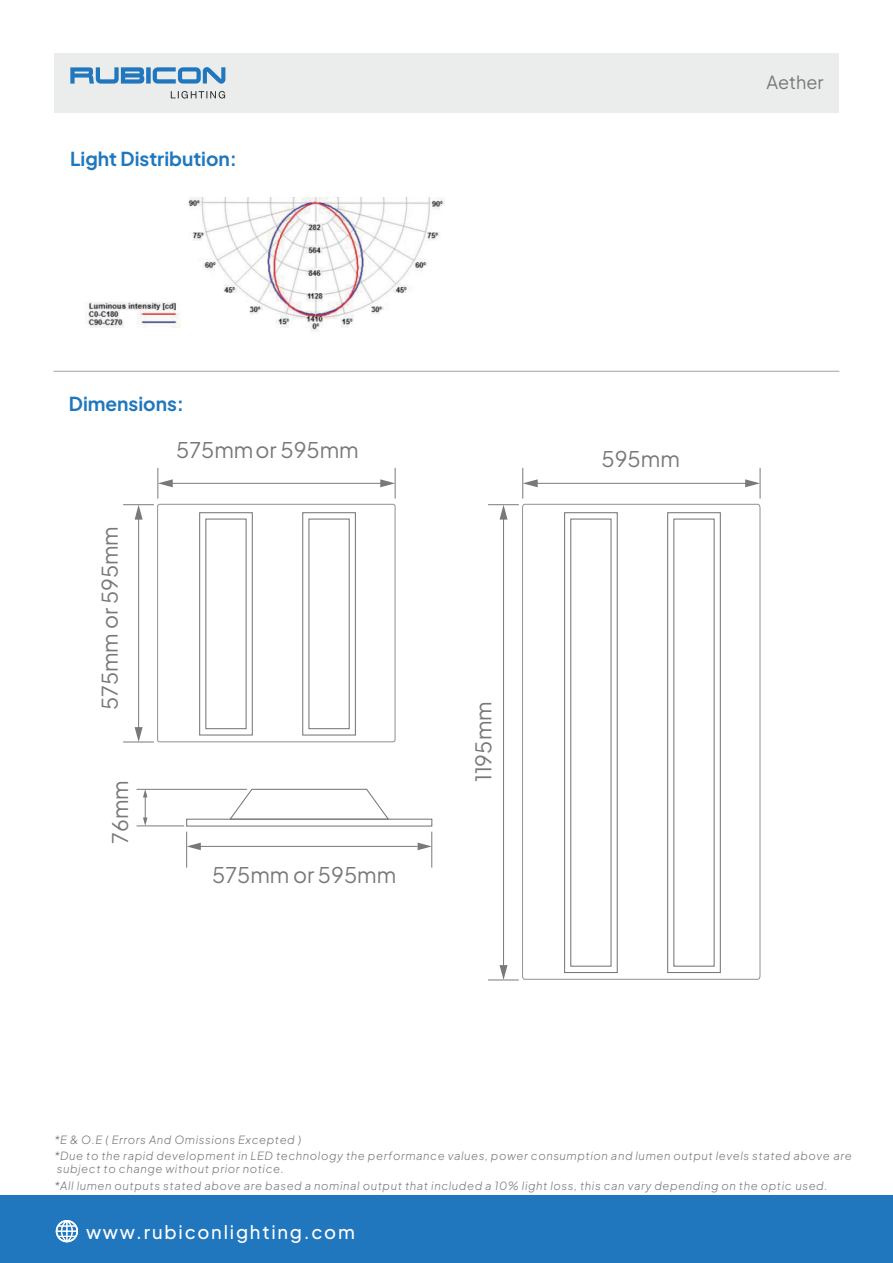
<style>
.page{position:relative;width:893px;height:1263px;background:#fff}
.page>*{position:absolute;margin:0;border:0;box-sizing:border-box;transform-origin:0 0}
.t1{font:21.45px "Plus Jakarta Sans";color:#797979}
.t2{font:700 19.2px "Plus Jakarta Sans";color:#1f77bd}
.t3{font:500 18.45px "Plus Jakarta Sans";letter-spacing:.095em;color:#fff}
.t4{font:18px "Plus Jakarta Sans";color:#787878}
.t5{font:italic 300 11.25px/15.8px "Plus Jakarta Sans";letter-spacing:.05em;color:#787878}
</style>
<div class="page">
<div style="left:54px;top:53px;width:785px;height:60px;background:#ebecec"></div>
<svg style="left:153px;top:68px;width:72px;height:16px"></svg>
<div style="left:146px;top:68px;width:5px;height:16px;background:#2077bd"></div>
<svg style="left:70px;top:68px;width:74px;height:16px"></svg>
<svg style="left:171px;top:91px;width:54px;height:8px"></svg>
<hr style="left:54px;top:371px;width:785px;height:1px;background:#bbb">
<hr style="left:137px;top:826px;width:47px;height:1px;background:#797979">
<hr style="left:137px;top:789px;width:110px;height:1px;background:#797979">
<div style="left:157px;top:504px;width:239px;height:238px;border:1px solid #959799;border-radius:2px"></div>
<svg style="left:143px;top:817px;width:4px;height:9px"></svg>
<hr style="left:145px;top:793px;width:1px;height:30px;background:#797979">
<svg style="left:143px;top:789px;width:4px;height:8px"></svg>
<hr style="left:158px;top:468px;width:1px;height:31px;background:#797979">
<hr style="left:395px;top:468px;width:1px;height:31px;background:#797979">
<svg style="left:380px;top:479px;width:15px;height:8px"></svg>
<svg style="left:158px;top:479px;width:15px;height:8px"></svg>
<div style="left:186px;top:819px;width:246px;height:8px;border:1px solid #797979"></div>
<svg style="left:228px;top:788px;width:162px;height:32px"></svg>
<hr style="left:164px;top:483px;width:218px;height:1px;background:#797979">
<hr style="left:123px;top:742px;width:31px;height:1px;background:#797979">
<hr style="left:123px;top:504px;width:31px;height:1px;background:#797979">
<svg style="left:135px;top:505px;width:8px;height:15px"></svg>
<svg style="left:135px;top:727px;width:8px;height:15px"></svg>
<hr style="left:138px;top:514px;width:1px;height:218px;background:#797979">
<div style="left:302px;top:512px;width:54px;height:223px;border:1px solid #797979"></div>
<div style="left:308px;top:518px;width:42px;height:211px;border:1px solid #797979"></div>
<div style="left:199px;top:512px;width:54px;height:223px;border:1px solid #797979"></div>
<div style="left:205px;top:518px;width:42px;height:211px;border:1px solid #797979"></div>
<hr style="left:522px;top:468px;width:1px;height:31px;background:#797979">
<hr style="left:760px;top:468px;width:1px;height:31px;background:#797979">
<svg style="left:745px;top:479px;width:15px;height:8px"></svg>
<svg style="left:523px;top:479px;width:15px;height:8px"></svg>
<hr style="left:529px;top:483px;width:218px;height:1px;background:#797979">
<hr style="left:488px;top:980px;width:31px;height:1px;background:#797979">
<hr style="left:488px;top:504px;width:31px;height:1px;background:#797979">
<svg style="left:500px;top:505px;width:7px;height:15px"></svg>
<svg style="left:500px;top:965px;width:7px;height:15px"></svg>
<hr style="left:503px;top:514px;width:1px;height:451px;background:#797979">
<svg style="left:522px;top:503px;width:239px;height:477px"></svg>
<img style="left:86px;top:198px;width:359px;height:134px">
<div style="left:0;top:1196px;width:893px;height:67px;background:#2077bd"></div>
<svg style="left:56px;top:1220px;width:22px;height:22px"></svg>
<hr style="left:186px;top:832px;width:1px;height:35px;background:#787878">
<hr style="left:431px;top:832px;width:1px;height:35px;background:#787878">
<hr style="left:193px;top:846px;width:225px;height:1px;background:#787878">
<svg style="left:418px;top:843px;width:14px;height:7px"></svg>
<svg style="left:187px;top:843px;width:14px;height:7px"></svg>
<h2 class="t2" style="left:70px;top:142px;width:169px">Light Distribution:</h2>
<h2 class="t2" style="left:69px;top:387px;width:117px">Dimensions:</h2>
<h1 class="t1" style="left:92px;top:710px;width:186px;rotate:-90deg">575mm or 595mm</h1>
<h1 class="t1" style="left:103px;top:844px;width:65px;rotate:-90deg">76mm</h1>
<h1 class="t1" style="left:176px;top:432px;width:184px">575mmor 595mm</h1>
<h1 class="t1" style="left:212px;top:857px;width:186px">575mm or 595mm</h1>
<h1 class="t1" style="left:466px;top:782px;width:82px;rotate:-90deg">1195mm</h1>
<h3 class="t4" style="left:766px;top:68px;width:59px">Aether</h3>
<h1 class="t1" style="left:602px;top:442px;width:80px">595mm</h1>
<p class="t5" style="left:54px;top:1131px;width:799px">*E &amp; O.E ( Errors And Omissions Excepted )<br>*Due to the rapid development in LED technology the performance values, power consumption and lumen output levels stated above are</p>
<p class="t5" style="left:54px;top:1159px;width:775px;line-height:16.5px">subject to change without prior notice.<br>*All lumen outputs stated above are based a nominal output that included a 10% light loss, this can vary depending on the optic used.</p>
<h3 class="t3" style="left:86px;top:1216px;width:270px">www.rubiconlighting.com</h3>
</div>
